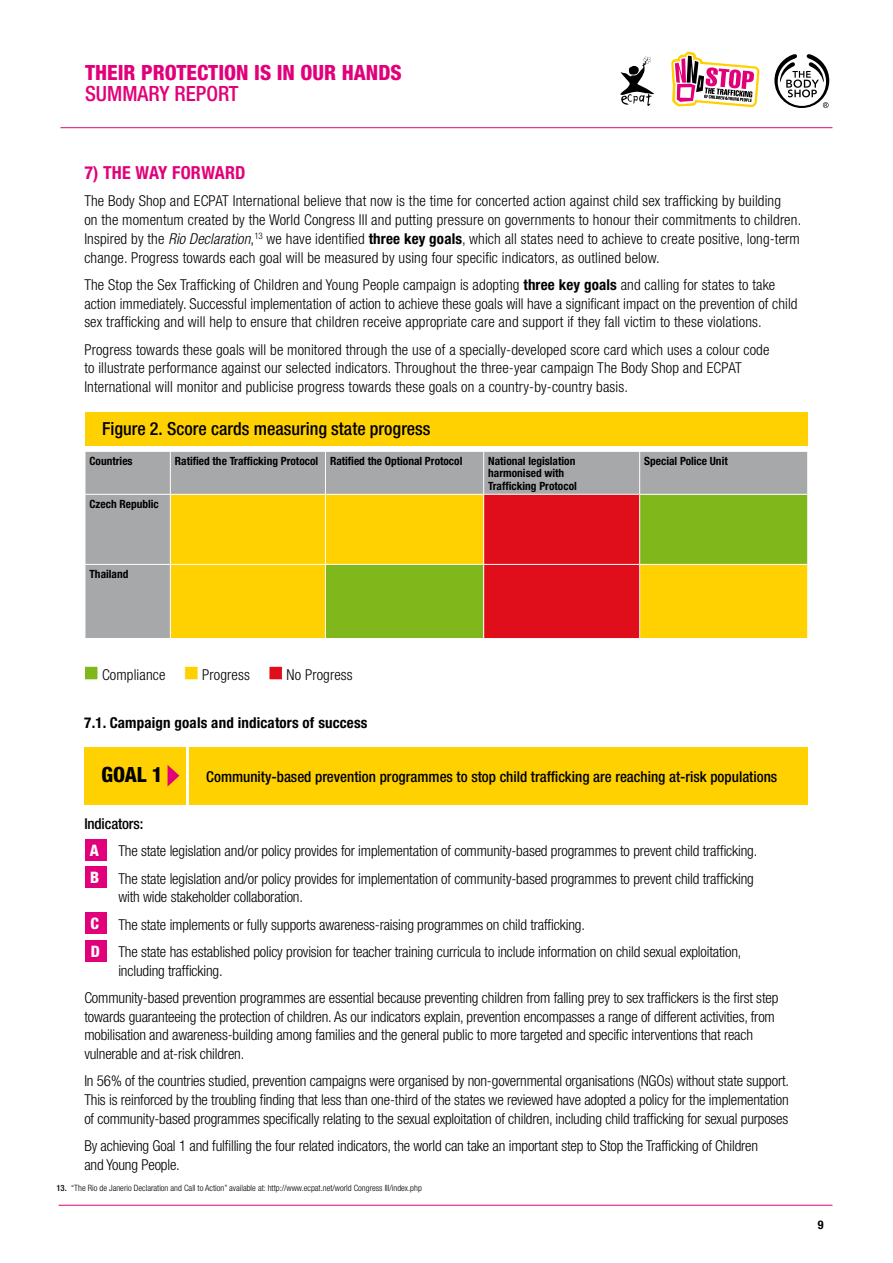
<style>
.page{position:relative;width:893px;height:1263px;background:#fff}
.page>*{position:absolute;margin:0;border:0;box-sizing:border-box;transform-origin:0 0}
.t1{font:800 condensed 21px "Helvetica Neue";color:#e2007a}
.t2{font:500 condensed 21px "Helvetica Neue";color:#e2007a}
.t3{font:800 condensed 21px "Helvetica Neue";color:#000}
.t4{font:500 condensed 18px "Helvetica Neue";color:#000}
.t5{font:700 condensed 18px "Helvetica Neue";color:#e2007a}
.t6{font:800 condensed 15.75px "Helvetica Neue";color:#fff}
.t7{font:300 condensed 15px/18.8px "Helvetica Neue";letter-spacing:-.005em;color:#000}
.t8{font:500 condensed 15px "Helvetica Neue";color:#000}
.t9{font:700 condensed 15px "Helvetica Neue";color:#000}
.t10{font:700 condensed 11.4px/12.5px "Helvetica Neue";color:#000}
.t11{font:300 condensed 8.7px "Helvetica Neue";color:#000}
.s1{font-style:italic}
.s2{font-weight:700}
.s3{font-weight:500}
.s4{font-weight:800;font-size:15.75px;color:#fff}
</style>
<div class="page">
<hr style="left:59px;top:1205px;width:773px;height:1px;background:#e2007a">
<svg style="left:774px;top:54px;width:55px;height:54px"></svg>
<svg style="left:620px;top:57px;width:34px;height:49px"></svg>
<svg style="left:671px;top:52px;width:89px;height:55px"></svg>
<hr style="left:60px;top:127px;width:772px;height:1px;background:#e2007a">
<div style="left:84px;top:666px;width:14px;height:14px;background:#80b71b"></div>
<div style="left:84px;top:666px;width:14px;height:14px;border:1px solid #fff"></div>
<div style="left:185px;top:666px;width:13px;height:14px;background:#ffd100"></div>
<div style="left:184px;top:666px;width:14px;height:14px;border:1px solid #fff"></div>
<div style="left:269px;top:666px;width:13px;height:14px;background:#e00e1a"></div>
<div style="left:269px;top:666px;width:14px;height:14px;border:1px solid #fff"></div>
<div style="left:84px;top:747px;width:102px;height:58px;background:#ffd100"></div>
<svg style="left:168px;top:765px;width:11px;height:21px"></svg>
<div style="left:189px;top:747px;width:619px;height:58px;background:#ffd100"></div>
<div style="left:85px;top:839px;width:21px;height:22px;background:#e2007a"></div>
<div style="left:85px;top:867px;width:22px;height:21px;background:#e2007a"></div>
<div style="left:85px;top:913px;width:21px;height:21px;background:#e2007a"></div>
<div style="left:85px;top:940px;width:21px;height:21px;background:#e2007a"></div>
<div style="left:85px;top:412px;width:723px;height:33px;background:#ffd100"></div>
<div style="left:86px;top:452px;width:721px;height:186px;background:#a7a8aa"></div>
<div style="left:171px;top:495px;width:154px;height:143px;background:#ffd100"></div>
<svg style="left:326px;top:495px;width:481px;height:143px;background:#c5a110"></svg>
<div style="left:484px;top:564px;width:156px;height:74px;background:#e00e1a"></div>
<hr style="left:85px;top:494px;width:85px;height:1px;background:#fff">
<hr style="left:170px;top:494px;width:155px;height:1px;background:#fff">
<hr style="left:325px;top:494px;width:159px;height:1px;background:#fff">
<hr style="left:484px;top:494px;width:156px;height:1px;background:#fff">
<hr style="left:640px;top:494px;width:168px;height:1px;background:#fff">
<hr style="left:170px;top:451px;width:1px;height:43px;background:#fff">
<hr style="left:325px;top:451px;width:1px;height:43px;background:#fff">
<hr style="left:170px;top:495px;width:1px;height:69px;background:#fff">
<hr style="left:325px;top:495px;width:1px;height:69px;background:#fff">
<hr style="left:170px;top:565px;width:1px;height:73px;background:#fff">
<hr style="left:325px;top:565px;width:1px;height:73px;background:#fff">
<hr style="left:483px;top:451px;width:1px;height:43px;background:#fff">
<hr style="left:639px;top:451px;width:1px;height:43px;background:#fff">
<hr style="left:483px;top:495px;width:1px;height:69px;background:#fff">
<hr style="left:639px;top:495px;width:1px;height:69px;background:#fff">
<hr style="left:483px;top:565px;width:1px;height:73px;background:#fff">
<hr style="left:639px;top:565px;width:1px;height:73px;background:#fff">
<hr style="left:85px;top:564px;width:85px;height:1px;background:#fff">
<hr style="left:170px;top:564px;width:155px;height:1px;background:#fff">
<hr style="left:325px;top:564px;width:159px;height:1px;background:#fff">
<hr style="left:484px;top:564px;width:156px;height:1px;background:#fff">
<hr style="left:640px;top:564px;width:168px;height:1px;background:#fff">
<h1 class="t1" style="left:85px;top:59px;width:318px">THEIR PROTECTION IS IN OUR HANDS</h1>
<h1 class="t2" style="left:85px;top:81px;width:155px">Summary Report</h1>
<p class="t5" style="left:84px;top:162px;width:29px">7) THE</p>
<p class="t5" style="left:136px;top:162px;width:12px">WAY</p>
<p class="t5" style="left:172px;top:162px;width:21px">FORWARD</p>
<p class="t7" style="left:84px;top:192px;width:718px">The Body Shop and ECPAT International believe that now is the time for concerted action against child sex trafficking by building<br>on the momentum created by the World Congress III and putting pressure on governments to honour their commitments to children.<br>Inspired by the <span class="s1">Rio Declaration</span>,<sup>13</sup> we have identified <span class="s2">three key goals</span>, which all states need to achieve to create positive, long-term change. Progress towards each goal will be measured by using four specific indicators, as outlined below.</p>
<p class="t7" style="left:84px;top:275px;width:715px">The Stop the Sex Trafficking of Children and Young People campaign is adopting <span class="s2">three key goals</span> and calling for states to take action immediately. Successful implementation of action to achieve these goals will have a significant impact on the prevention of child sex trafficking and will help to ensure that children receive appropriate care and support if they fall victim to these violations.</p>
<p class="t7" style="left:84px;top:340px;width:687px">Progress towards these goals will be monitored through the use of a specially-developed score card which uses a colour code to illustrate performance against our selected indicators. Throughout the three-year campaign The Body Shop and ECPAT<br>International will monitor and publicise progress towards these goals on a country-by-country basis.</p>
<p class="t4" style="left:102px;top:418px;width:330px">Figure 2. Score cards measuring state progress</p>
<p class="t10" style="left:90px;top:454px;width:45px">Countries</p>
<p class="t10" style="left:175px;top:454px;width:289px">Ratified the Trafficking Protocol Ratified the Optional Protocol</p>
<p class="t10" style="left:488px;top:454px;width:90px">National legislation harmonised with<br>Trafficking Protocol</p>
<p class="t10" style="left:644px;top:454px;width:85px">Special Police Unit</p>
<p class="t10" style="left:90px;top:497px;width:71px">Czech Republic</p>
<p class="t10" style="left:90px;top:567px;width:40px">Thailand</p>
<p class="t7" style="left:102px;top:665px;width:65px">Compliance</p>
<p class="t7" style="left:202px;top:665px;width:49px">Progress</p>
<p class="t7" style="left:286px;top:665px;width:68px">No Progress</p>
<p class="t9" style="left:84px;top:714px;width:285px">7.1 . Campaign goals and indicators of success</p>
<h1 class="t3" style="left:101px;top:762px;width:63px">GOAL 1</h1>
<p class="t8" style="left:206px;top:767px;width:573px">Community-based prevention programmes to stop child trafficking are reaching at-risk populations</p>
<p class="t7" style="left:90px;top:810px;width:669px;line-height:27.3px;text-indent:-6px"><span class="s3">Indicators:<br></span><span class="s4">A</span> The state legislation and/or policy provides for implementation of community-based programmes to prevent child trafficking.</p>
<p class="t6" style="left:90px;top:868px;width:9px">B</p>
<p class="t7" style="left:118px;top:869px;width:637px">The state legislation and/or policy provides for implementation of community-based programmes to prevent child trafficking with wide stakeholder collaboration.</p>
<p class="t6" style="left:91px;top:914px;width:9px">C</p>
<p class="t7" style="left:118px;top:915px;width:468px">The state implements or fully supports awareness-raising programmes on child trafficking.</p>
<p class="t6" style="left:91px;top:941px;width:9px">D</p>
<p class="t7" style="left:118px;top:942px;width:625px">The state has established policy provision for teacher training curricula to include information on child sexual exploitation, including trafficking.</p>
<p class="t7" style="left:84px;top:988px;width:695px">Community-based prevention programmes are essential because preventing children from falling prey to sex traffickers is the first step towards guaranteeing the protection of children. As our indicators explain, prevention encompasses a range of different activities, from mobilisation and awareness-building among families and the general public to more targeted and specific interventions that reach vulnerable and at-risk children.</p>
<p class="t7" style="left:84px;top:1071px;width:706px;text-align:justify">In 56% of the countries studied, prevention campaigns were organised by non-governmental organisations (NGOs) without state support.<br>This is reinforced by the troubling finding that less than one-third of the states we reviewed have adopted a policy for the implementation of community-based programmes specifically relating to the sexual exploitation of children, including child trafficking for sexual purposes</p>
<p class="t7" style="left:84px;top:1136px;width:675px">By achieving Goal 1 and fulfilling the four related indicators, the world can take an important step to Stop the Trafficking of Children and Young People.</p>
<p class="t11" style="left:56px;top:1183px;width:367px"><span class="s3">13.</span> “The Rio de Janerio Declaration and Call to Action” available at: http://www.ecpat.net/world Congress III/index.php</p>
</div>
